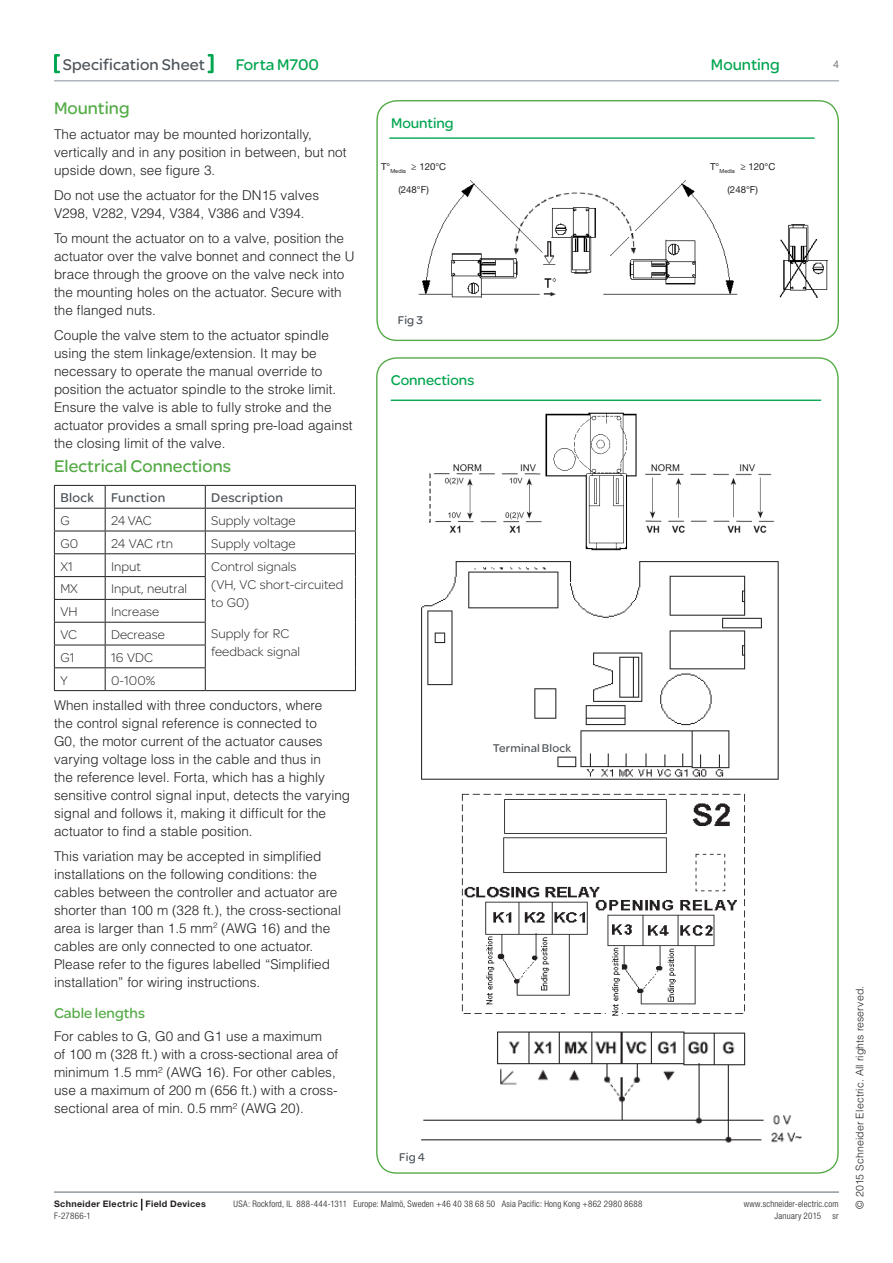
<style>
.page{position:relative;width:893px;height:1263px;background:#fff}
.page>*{position:absolute;margin:0;border:0;box-sizing:border-box;transform-origin:0 0}
.Section_Heading{font:18px "SE Optimist";letter-spacing:.005em;color:#54aa46}
.t1{font:16.5px "SE Optimist";letter-spacing:.01em;color:#4d545a}
.t2{font:16.5px "SE Optimist";color:#00a54f}
.Table_or_Graphic_Tit{font:15px "SE Optimist";color:#00a54f}
.Section_Subhead{font:15px "SE Optimist";letter-spacing:.005em;color:#54aa46}
.Body_Text{font:300 13.5px/18px "Helvetica";letter-spacing:.005em;color:#231f20}
.Table_Cells{font:300 13.5px/18px "SE Optimist";color:#231f20}
.Table_Heading{font:13.5px "SE Optimist";letter-spacing:.025em;color:#4d545a}
.t3{font:12px "SE Optimist";letter-spacing:.01em;color:#4d545a}
.t4{font:300 10.5px "Helvetica";letter-spacing:.015em;color:#231f20}
.t5{font:300 10.5px "Helvetica";color:#4d545a}
.t6{font:9.6px "Helvetica Neue LT Std";color:#231f20}
.t7{font:300 condensed 9px "Helvetica Neue LT Std";letter-spacing:.02em;color:#231f20}
.t8{font:700 9px "Helvetica Neue LT Std";letter-spacing:.04em;color:#231f20}
</style>
<div class="page">
<hr style="left:54px;top:80px;width:785px;height:1px;background:#959ea4">
<svg style="left:54px;top:54px;width:6px;height:19px"></svg>
<svg style="left:208px;top:54px;width:6px;height:19px"></svg>
<hr style="left:54px;top:1191px;width:785px;height:2px;background:#959ea4">
<div style="left:376px;top:100px;width:463px;height:241px;border:1px solid #54aa46;border-radius:20px"></div>
<hr style="left:389px;top:137px;width:425px;height:2px;background:#00a54f">
<img style="left:418px;top:180px;width:410px;height:118px">
<div style="left:379px;top:154px;width:74px;height:53px;background:#fff"></div>
<div style="left:703px;top:154px;width:79px;height:53px;background:#fff"></div>
<hr style="left:54px;top:485px;width:51px;height:1px;background:#231f20">
<hr style="left:105px;top:485px;width:100px;height:1px;background:#231f20">
<hr style="left:205px;top:485px;width:151px;height:1px;background:#231f20">
<hr style="left:54px;top:508px;width:51px;height:1px;background:#231f20">
<hr style="left:105px;top:508px;width:100px;height:1px;background:#231f20">
<hr style="left:205px;top:508px;width:151px;height:1px;background:#231f20">
<hr style="left:54px;top:531px;width:51px;height:1px;background:#231f20">
<hr style="left:105px;top:531px;width:100px;height:1px;background:#231f20">
<hr style="left:205px;top:531px;width:151px;height:1px;background:#231f20">
<hr style="left:54px;top:553px;width:51px;height:1px;background:#231f20">
<hr style="left:105px;top:553px;width:100px;height:1px;background:#231f20">
<hr style="left:205px;top:553px;width:151px;height:1px;background:#231f20">
<hr style="left:54px;top:576px;width:51px;height:1px;background:#231f20">
<hr style="left:105px;top:576px;width:101px;height:1px;background:#231f20">
<hr style="left:54px;top:599px;width:51px;height:1px;background:#231f20">
<hr style="left:105px;top:599px;width:101px;height:1px;background:#231f20">
<hr style="left:54px;top:622px;width:51px;height:1px;background:#231f20">
<hr style="left:105px;top:622px;width:101px;height:1px;background:#231f20">
<hr style="left:54px;top:645px;width:51px;height:1px;background:#231f20">
<hr style="left:105px;top:645px;width:101px;height:1px;background:#231f20">
<hr style="left:54px;top:667px;width:51px;height:1px;background:#231f20">
<svg style="left:54px;top:486px;width:1px;height:204px"></svg>
<hr style="left:105px;top:667px;width:101px;height:1px;background:#231f20">
<svg style="left:105px;top:486px;width:1px;height:204px"></svg>
<svg style="left:205px;top:486px;width:1px;height:204px"></svg>
<svg style="left:355px;top:486px;width:1px;height:204px"></svg>
<hr style="left:54px;top:690px;width:51px;height:1px;background:#231f20">
<hr style="left:105px;top:690px;width:100px;height:1px;background:#231f20">
<hr style="left:205px;top:690px;width:151px;height:1px;background:#231f20">
<hr style="left:391px;top:400px;width:430px;height:1px;background:#00a54f">
<img style="left:430px;top:412px;width:345px;height:139px">
<img style="left:462px;top:793px;width:283px;height:223px">
<img style="left:421px;top:1031px;width:381px;height:112px">
<img style="left:421px;top:561px;width:358px;height:219px">
<p class="t1" style="left:63px;top:53px;width:144px">Specification Sheet</p>
<p class="t2" style="left:236px;top:53px;width:85px">Forta M700</p>
<p class="t2" style="left:711px;top:53px;width:70px">Mounting</p>
<p class="t5" style="left:833px;top:58px;width:7px">4</p>
<p class="Section_Heading" style="left:54px;top:96px;width:77px">Mounting</p>
<p class="Body_Text" style="left:54px;top:125px;width:294px">The actuator may be mounted horizontally, vertically and in any position in between, but not upside down, see figure 3.</p>
<p class="Body_Text" style="left:54px;top:186px;width:267px">Do not use the actuator for the DN15 valves<br>V298, V282, V294, V384, V386 and V394.</p>
<p class="Body_Text" style="left:54px;top:229px;width:302px">To mount the actuator on to a valve, position the actuator over the valve bonnet and connect the U brace through the groove on the valve neck into the mounting holes on the actuator. Secure with the flanged nuts.</p>
<p class="Body_Text" style="left:54px;top:326px;width:300px">Couple the valve stem to the actuator spindle using the stem linkage/extension. It may be necessary to operate the manual override to position the actuator spindle to the stroke limit.<br>Ensure the valve is able to fully stroke and the actuator provides a small spring pre-load against the closing limit of the valve.</p>
<p class="Section_Heading" style="left:54px;top:454px;width:179px">Electrical Connections</p>
<p class="Table_Heading" style="left:60px;top:488px;width:35px">Block</p>
<p class="Table_Heading" style="left:111px;top:488px;width:56px">Function</p>
<p class="Table_Heading" style="left:211px;top:488px;width:73px">Description</p>
<p class="Table_Cells" style="left:60px;top:511px;width:11px">G</p>
<p class="Table_Cells" style="left:111px;top:511px;width:42px">24 VAC</p>
<p class="Table_Cells" style="left:211px;top:511px;width:86px">Supply voltage</p>
<p class="Table_Cells" style="left:60px;top:534px;width:19px">G0</p>
<p class="Table_Cells" style="left:111px;top:534px;width:63px">24 VAC rtn</p>
<p class="Table_Cells" style="left:211px;top:534px;width:86px">Supply voltage</p>
<p class="Table_Cells" style="left:60px;top:557px;width:14px">X1</p>
<p class="Table_Cells" style="left:111px;top:557px;width:31px">Input</p>
<p class="Table_Cells" style="left:211px;top:557px;width:134px">Control signals<br>(VH, VC short-circuited to G0)</p>
<p class="Table_Cells" style="left:211px;top:624px;width:90px">Supply for RC feedback signal</p>
<p class="Table_Cells" style="left:60px;top:580px;width:19px">MX</p>
<p class="Table_Cells" style="left:111px;top:580px;width:77px">Input, neutral</p>
<p class="Table_Cells" style="left:60px;top:602px;width:19px">VH</p>
<p class="Table_Cells" style="left:111px;top:602px;width:50px">Increase</p>
<p class="Table_Cells" style="left:60px;top:625px;width:18px">VC</p>
<p class="Table_Cells" style="left:111px;top:625px;width:55px">Decrease</p>
<p class="Table_Cells" style="left:60px;top:648px;width:16px">G1</p>
<p class="Table_Cells" style="left:111px;top:648px;width:43px">16 VDC</p>
<p class="Table_Cells" style="left:60px;top:671px;width:9px">Y</p>
<p class="Table_Cells" style="left:111px;top:671px;width:46px">0-100%</p>
<p class="Body_Text" style="left:54px;top:696px;width:298px">When installed with three conductors, where<br>the control signal reference is connected to<br>G0, the motor current of the actuator causes varying voltage loss in the cable and thus in<br>the reference level. Forta, which has a highly sensitive control signal input, detects the varying signal and follows it, making it difficult for the actuator to find a stable position.</p>
<p class="Body_Text" style="left:54px;top:846px;width:289px">This variation may be accepted in simplified installations on the following conditions: the cables between the controller and actuator are shorter than 100 m (328 ft.), the cross-sectional area is larger than 1.5 mm<sup>2</sup> (AWG 16) and the cables are only connected to one actuator.<br>Please refer to the figures labelled “Simplified installation” for wiring instructions.</p>
<p class="Section_Subhead" style="left:54px;top:1003px;width:93px">Cable lengths</p>
<p class="Body_Text" style="left:54px;top:1027px;width:286px">For cables to G, G0 and G1 use a maximum<br>of 100 m (328 ft.) with a cross-sectional area of minimum 1.5 mm² (AWG 16). For other cables, use a maximum of 200 m (656 ft.) with a cross&shy;sectional area of min. 0.5 mm² (AWG 20).</p>
<p class="Table_or_Graphic_Tit" style="left:391px;top:113px;width:64px">Mounting</p>
<p class="t6" style="left:381px;top:161px;width:67px">T°<sub>Media</sub> ≥ 120°C</p>
<p class="t6" style="left:398px;top:184px;width:32px">(248°F)</p>
<p class="t3" style="left:398px;top:312px;width:27px">Fig 3</p>
<p class="Table_or_Graphic_Tit" style="left:391px;top:370px;width:85px">Connections</p>
<p class="t3" style="left:493px;top:739px;width:80px">Terminal Block</p>
<p class="t3" style="left:399px;top:1149px;width:27px">Fig 4</p>
<p class="t6" style="left:710px;top:161px;width:67px">T°<sub>Media</sub> ≥ 120°C</p>
<p class="t6" style="left:727px;top:184px;width:32px">(248°F)</p>
<p class="t8" style="left:54px;top:1198px;width:153px">Schneider Electric Field Devices</p>
<p class="t7" style="left:234px;top:1198px;width:410px">USA: Rockford, IL 888-444-1311 Europe: Malmö, Sweden +46 40 38 68 50 Asia Pacific: Hong Kong +862 2980 8688</p>
<p class="t7" style="left:744px;top:1198px;width:96px">www.schneider-electric.com</p>
<p class="t7" style="left:54px;top:1210px;width:38px">F-27866-1</p>
<p class="t7" style="left:775px;top:1210px;width:65px">January 2015 sr</p>
<p class="t4" style="left:853px;top:1209px;width:225px;rotate:-90deg">© 2015 Schneider Electric. All rights reserved.</p>
</div>
